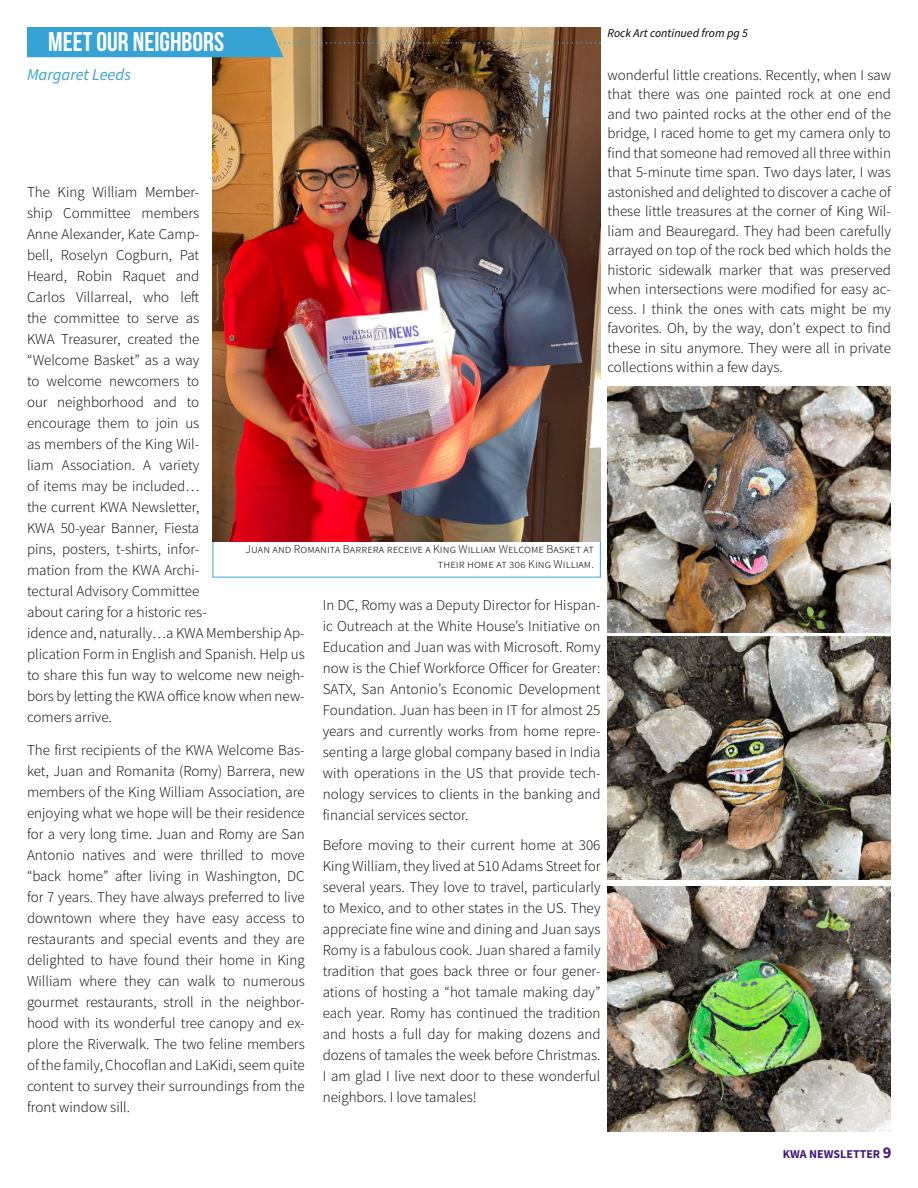
<style>
.page{position:relative;width:918px;height:1188px;background:#fff}
.page>*{position:absolute;margin:0;border:0;box-sizing:border-box;transform-origin:0 0}
.t1{font:700 27px "Bebas Neue";color:#fff}
.t2{font:italic 16.5px "Source Sans Variable";color:#37a3d4}
.Body{font:15px/21px "Source Sans Variable";color:#000;text-align:justify}
.Picture_Credit{font:12px/14.4px "Source Sans Variable";color:#000;text-align:right}
.Body-2{font:italic 12px "Source Sans Variable";color:#000}
.t3{font:700 12px "Source Sans Pro";color:#441c78}
.s1{font-size:16.5px}
</style>
<div class="page">
<img style="left:213px;top:57px;width:387px;height:484px">
<svg style="left:27px;top:27px;width:574px;height:30px;background:#627f82"></svg>
<img style="left:608px;top:886px;width:283px;height:246px">
<img style="left:608px;top:387px;width:283px;height:245px">
<img style="left:608px;top:637px;width:283px;height:243px">
<p class="Body-2" style="left:608px;top:26px;width:142px">Rock Art continued from pg 5</p>
<p class="t1" style="left:48px;top:27px;width:178px">MEET OUR NEIGHBORS</p>
<p class="t2" style="left:27px;top:64px;width:106px">Margaret Leeds</p>
<p class="Body" style="left:608px;top:65px;width:285px;line-height:19.5px">wonderful little creations. Recently, when I saw that there was one painted rock at one end and two painted rocks at the other end of the bridge, I raced home to get my camera only to find that someone had removed all three within that 5-minute time span. Two days later, I was astonished and delighted to discover a cache of these little treasures at the corner of King Wil&shy;liam and Beauregard. They had been carefully arrayed on top of the rock bed which holds the historic sidewalk marker that was preserved when intersections were modified for easy ac&shy;cess. I think the ones with cats might be my favorites. Oh, by the way, don’t expect to find these in situ anymore. They were all in private collections within a few days.</p>
<p class="Body" style="left:27px;top:182px;width:279px;text-align:left">The King William Member-<br>ship Committee members<br>Anne Alexander, Kate Camp-<br>bell, Roselyn Cogburn, Pat<br>Heard, Robin Raquet and<br>Carlos Villarreal, who left<br>the committee to serve as<br>KWA Treasurer, created the<br>“Welcome Basket” as a way<br>to welcome newcomers to<br>our neighborhood and to<br>encourage them to join us<br>as members of the King Wil-<br>liam Association. A variety<br>of items may be included…<br>the current KWA Newsletter,<br>KWA 50-year Banner, Fiesta<br>pins, posters, t-shirts, infor-<br>mation from the KWA Archi-<br>tectural Advisory Committee<br>about caring for a historic res-<br>idence and, naturally…a KWA Membership Ap&shy;plication Form in English and Spanish. Help us to share this fun way to welcome new neigh&shy;bors by letting the KWA office know when new&shy;comers arrive.</p>
<p class="Body" style="left:27px;top:740px;width:279px">The first recipients of the KWA Welcome Bas&shy;ket, Juan and Romanita (Romy) Barrera, new members of the King William Association, are enjoying what we hope will be their residence for a very long time. Juan and Romy are San Antonio natives and were thrilled to move “back home” after living in Washington, DC for 7 years. They have always preferred to live downtown where they have easy access to restaurants and special events and they are delighted to have found their home in King William where they can walk to numerous gourmet restaurants, stroll in the neighbor&shy;hood with its wonderful tree canopy and ex&shy;plore the Riverwalk. The two feline members of the family, Chocoflan and LaKidi, seem quite content to survey their surroundings from the front window sill.</p>
<p class="Picture_Credit" style="left:245px;top:542px;width:350px">Juan and Romanita Barrera receive a King William Welcome Basket at their home at 306 King William.</p>
<p class="Body" style="left:323px;top:594px;width:279px">In DC, Romy was a Deputy Director for Hispan&shy;ic Outreach at the White House’s Initiative on Education and Juan was with Microsoft. Romy now is the Chief Workforce Officer for Greater:<br>SATX, San Antonio’s Economic Development Foundation. Juan has been in IT for almost 25 years and currently works from home repre&shy;senting a large global company based in India with operations in the US that provide tech&shy;nology services to clients in the banking and financial services sector.</p>
<p class="Body" style="left:323px;top:834px;width:279px">Before moving to their current home at 306<br>King William, they lived at 510 Adams Street for several years. They love to travel, particularly to Mexico, and to other states in the US. They appreciate fine wine and dining and Juan says Romy is a fabulous cook. Juan shared a family tradition that goes back three or four gener&shy;ations of hosting a “hot tamale making day” each year. Romy has continued the tradition and hosts a full day for making dozens and dozens of tamales the week before Christmas.<br>I am glad I live next door to these wonderful neighbors. I love tamales!</p>
<p class="t3" style="left:783px;top:1146px;width:110px">KWA NEWSLETTER <span class="s1">9</span></p>
</div>
